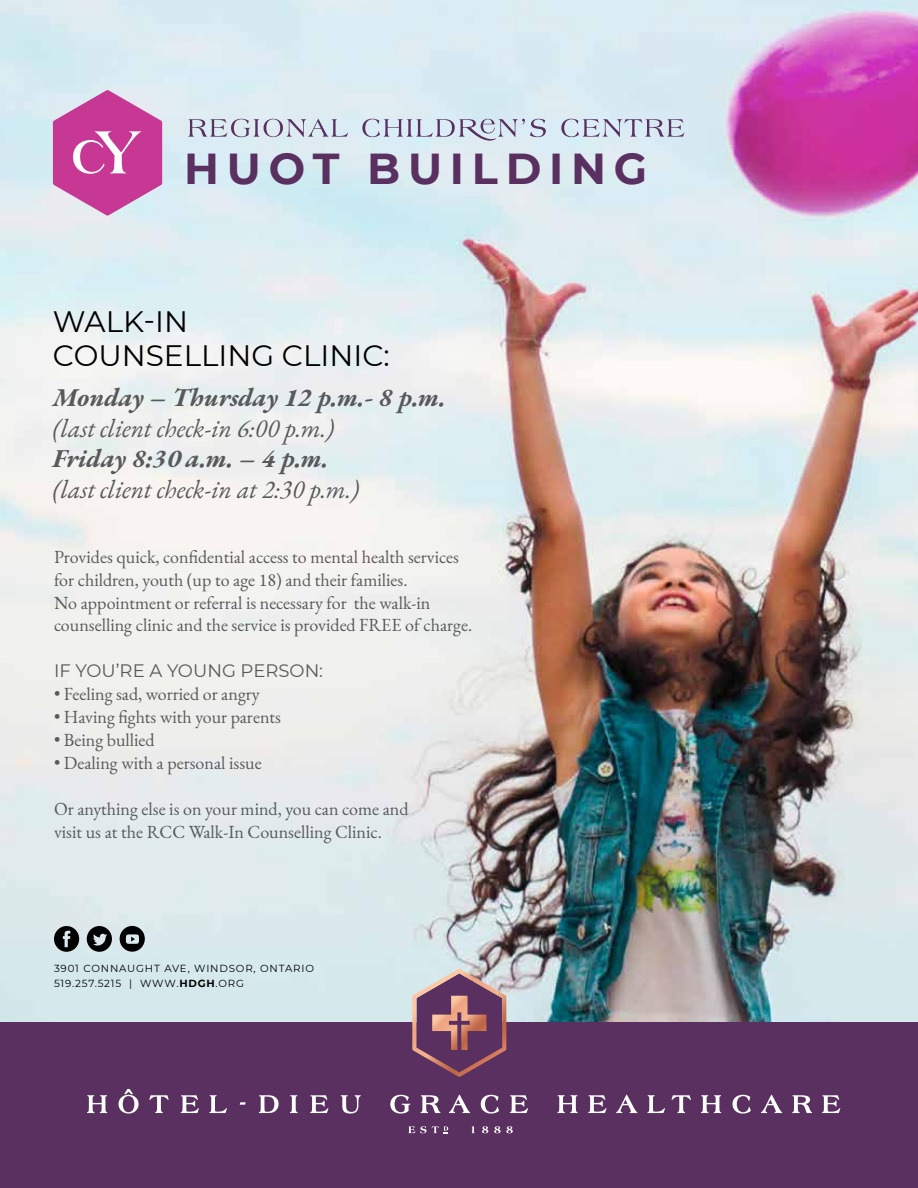
<style>
.page{position:relative;width:918px;height:1188px;background:#fff}
.page>*{position:absolute;margin:0;border:0;box-sizing:border-box;transform-origin:0 0}
.t1{font:700 43.2px "Montserrat";letter-spacing:.18em;color:#593060}
.t2{font:29.55px/34.2px "Montserrat";color:#000}
.t3{font:italic 25.5px "EB Garamond";color:#58595b}
.t4{font:italic 700 25.5px "EB Garamond";color:#58595b}
.t5{font:18px/23px "EB Garamond";color:#58595b}
.t6{font:18px "Montserrat";color:#58595b}
.t7{font:10.2px/14.5px "Montserrat";letter-spacing:.08em;color:#000}
.s1{font-weight:700}
</style>
<div class="page">
<img style="left:0;top:0;width:918px;height:1023px">
<svg style="left:53px;top:90px;width:109px;height:126px"></svg>
<svg style="left:188px;top:119px;width:160px;height:18px"></svg>
<svg style="left:561px;top:119px;width:123px;height:18px"></svg>
<svg style="left:362px;top:119px;width:184px;height:22px"></svg>
<svg style="left:54px;top:926px;width:25px;height:26px"></svg>
<svg style="left:87px;top:926px;width:25px;height:26px"></svg>
<svg style="left:120px;top:926px;width:25px;height:26px"></svg>
<div style="left:0;top:1023px;width:918px;height:165px;background:#593060"></div>
<svg style="left:471px;top:1126px;width:4px;height:7px"></svg>
<svg style="left:494px;top:1126px;width:19px;height:7px"></svg>
<svg style="left:482px;top:1126px;width:6px;height:7px"></svg>
<svg style="left:408px;top:1126px;width:18px;height:7px"></svg>
<svg style="left:432px;top:1126px;width:16px;height:7px"></svg>
<svg style="left:412px;top:969px;width:94px;height:108px"></svg>
<svg style="left:240px;top:1102px;width:6px;height:3px"></svg>
<svg style="left:87px;top:1095px;width:20px;height:18px"></svg>
<svg style="left:119px;top:1089px;width:20px;height:25px"></svg>
<svg style="left:149px;top:1095px;width:20px;height:18px"></svg>
<svg style="left:181px;top:1095px;width:18px;height:18px"></svg>
<svg style="left:209px;top:1095px;width:18px;height:18px"></svg>
<svg style="left:259px;top:1095px;width:20px;height:18px"></svg>
<svg style="left:290px;top:1095px;width:8px;height:18px"></svg>
<svg style="left:310px;top:1095px;width:18px;height:18px"></svg>
<svg style="left:341px;top:1095px;width:20px;height:19px"></svg>
<svg style="left:390px;top:1095px;width:20px;height:19px"></svg>
<svg style="left:421px;top:1095px;width:19px;height:18px"></svg>
<svg style="left:449px;top:1095px;width:21px;height:18px"></svg>
<svg style="left:481px;top:1095px;width:18px;height:19px"></svg>
<svg style="left:510px;top:1095px;width:18px;height:18px"></svg>
<svg style="left:557px;top:1095px;width:21px;height:18px"></svg>
<svg style="left:588px;top:1095px;width:19px;height:18px"></svg>
<svg style="left:616px;top:1095px;width:21px;height:18px"></svg>
<svg style="left:647px;top:1095px;width:18px;height:18px"></svg>
<svg style="left:671px;top:1095px;width:20px;height:18px"></svg>
<svg style="left:701px;top:1095px;width:20px;height:18px"></svg>
<svg style="left:733px;top:1095px;width:18px;height:19px"></svg>
<svg style="left:761px;top:1095px;width:21px;height:18px"></svg>
<svg style="left:792px;top:1095px;width:20px;height:18px"></svg>
<svg style="left:822px;top:1095px;width:18px;height:18px"></svg>
<h1 class="t1" style="left:184px;top:137px;width:464px">HUOT BUILDING</h1>
<h2 class="t2" style="left:53px;top:303px;width:338px">WALK-IN<br>COUNSELLING CLINIC:</h2>
<h3 class="t4" style="left:53px;top:380px;width:395px">Monday – Thursday 12 p.m.- 8 p.m.</h3>
<h3 class="t3" style="left:53px;top:411px;width:283px">(last client check-in 6:00 p.m.)</h3>
<h3 class="t4" style="left:53px;top:441px;width:277px">Friday 8:30 a.m. – 4 p.m.</h3>
<h3 class="t3" style="left:53px;top:473px;width:308px">(last client check-in at 2:30 p.m.)</h3>
<p class="t5" style="left:54px;top:545px;width:420px">Provides quick, confidential access to mental health services for children, youth (up to age 18) and their families.<br>No appointment or referral is necessary for the walk-in counselling clinic and the service is provided FREE of charge.</p>
<p class="t6" style="left:54px;top:659px;width:271px">IF YOU’RE A YOUNG PERSON:</p>
<p class="t5" style="left:54px;top:683px;width:207px">• Feeling sad, worried or angry</p>
<p class="t5" style="left:54px;top:706px;width:229px">• Having fights with your parents</p>
<p class="t5" style="left:54px;top:729px;width:102px">• Being bullied</p>
<p class="t5" style="left:54px;top:752px;width:209px">• Dealing with a personal issue</p>
<p class="t5" style="left:54px;top:797px;width:356px">Or anything else is on your mind, you can come and visit us at the RCC Walk-In Counselling Clinic.</p>
<p class="t7" style="left:54px;top:961px;width:262px">3901 CONNAUGHT AVE, WINDSOR, ONTARIO<br>519.257.5215 | WWW.<span class="s1">HDGH</span>.ORG</p>
</div>
